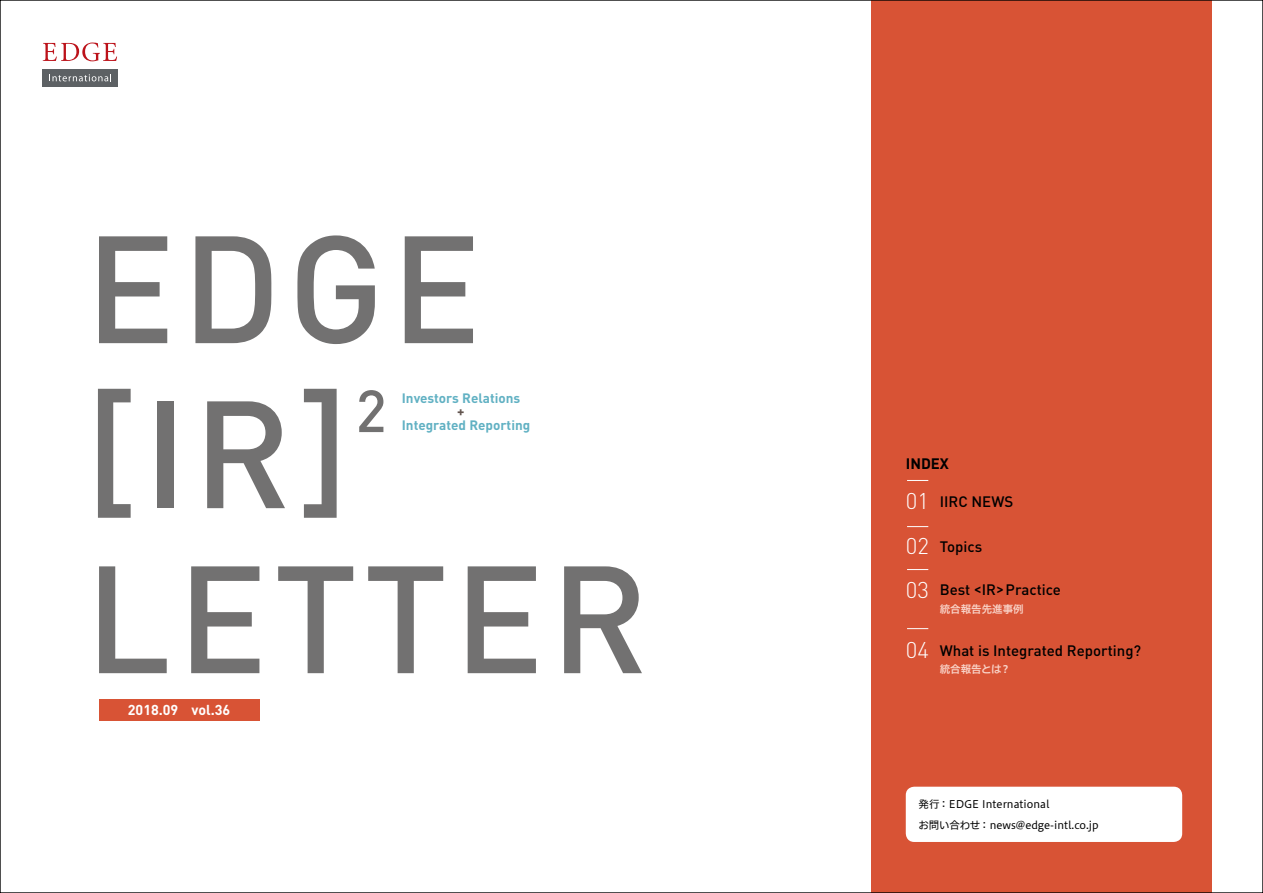
<style>
.page{position:relative;width:1263px;height:893px;background:#fff}
.page>*{position:absolute;margin:0;border:0;box-sizing:border-box;transform-origin:0 0}
.t1{font:500 150px "DIN Pro";letter-spacing:.04em;color:#727171}
.t2{font:500 58.5px "DIN Pro";color:#727171}
.t3{font:300 22.5px "DIN Pro";color:#fff}
.t4{font:500 15px "DIN Pro";color:#000}
.t5{font:700 15px "DIN Pro";color:#000}
.t6{font:700 14.25px "DIN Pro";color:#fff}
.t7{font:700 13.5px/27px "DIN Pro";color:#61b1c3}
.t8{font:700 13.5px "DIN Pro";color:#62544e}
.t9{font:10.5px/21px "Hiragino UD Sans F Std N W4";color:#000}
.t10{font:10.5px "Hiragino UD Sans F Std N W6";color:#f9d2c7}
.t11{font:500 1.5px "DIN Pro";color:#727171}
</style>
<div class="page">
<div style="left:872px;top:0;width:340px;height:893px;background:#d85335"></div>
<div style="left:99px;top:699px;width:160px;height:22px;background:#d85335"></div>
<div style="left:43px;top:69px;width:75px;height:18px;background:#5d6164"></div>
<svg style="left:49px;top:74px;width:62px;height:7px"></svg>
<svg style="left:43px;top:43px;width:74px;height:18px"></svg>
<div style="left:906px;top:787px;width:276px;height:55px;background:#fff;border-radius:9px"></div>
<svg style="left:907px;top:526px;width:21px;height:1px"></svg>
<svg style="left:907px;top:480px;width:21px;height:1px"></svg>
<svg style="left:907px;top:569px;width:21px;height:1px"></svg>
<svg style="left:907px;top:628px;width:21px;height:1px"></svg>
<p class="t11" style="left:85px;top:342px;width:92px">E</p>
<p class="t11" style="left:181px;top:342px;width:101px">D</p>
<p class="t11" style="left:287px;top:342px;width:99px">G</p>
<p class="t11" style="left:391px;top:342px;width:92px">E</p>
<h1 class="t1" style="left:85px;top:351px;width:266px">[IR[</h1>
<h2 class="t2" style="left:355px;top:371px;width:33px">2</h2>
<p class="t7" style="left:402px;top:384px;width:130px">Investors Relations<br>Integrated Reporting</p>
<p class="t8" style="left:457px;top:401px;width:9px">+</p>
<h1 class="t1" style="left:85px;top:517px;width:565px">LETTER</h1>
<p class="t6" style="left:128px;top:700px;width:52px">2018.09</p>
<p class="t6" style="left:192px;top:700px;width:40px">vol.36</p>
<p class="t5" style="left:906px;top:453px;width:45px">INDEX</p>
<p class="t4" style="left:940px;top:491px;width:75px">IIRC NEWS</p>
<h3 class="t3" style="left:906px;top:486px;width:25px">01</h3>
<h3 class="t3" style="left:906px;top:530px;width:25px">02</h3>
<h3 class="t3" style="left:906px;top:575px;width:25px">03</h3>
<h3 class="t3" style="left:906px;top:634px;width:25px">04</h3>
<p class="t4" style="left:940px;top:536px;width:44px">Topics</p>
<p class="t4" style="left:1006px;top:580px;width:57px">Practice</p>
<p class="t4" style="left:940px;top:580px;width:32px">Best</p>
<p class="t4" style="left:982px;top:580px;width:16px">IR</p>
<p class="t4" style="left:974px;top:578px;width:9px">&lt;</p>
<p class="t4" style="left:996px;top:578px;width:9px">&gt;</p>
<p class="t10" style="left:940px;top:601px;width:85px">統合報告先進事例</p>
<p class="t4" style="left:940px;top:640px;width:203px">What is Integrated Reporting?</p>
<p class="t10" style="left:940px;top:661px;width:72px">統合報告とは?</p>
<p class="t9" style="left:918px;top:793px;width:182px">発行：EDGE International<br>お問い合わせ：news@edge-intl.co j p.</p>
</div>
